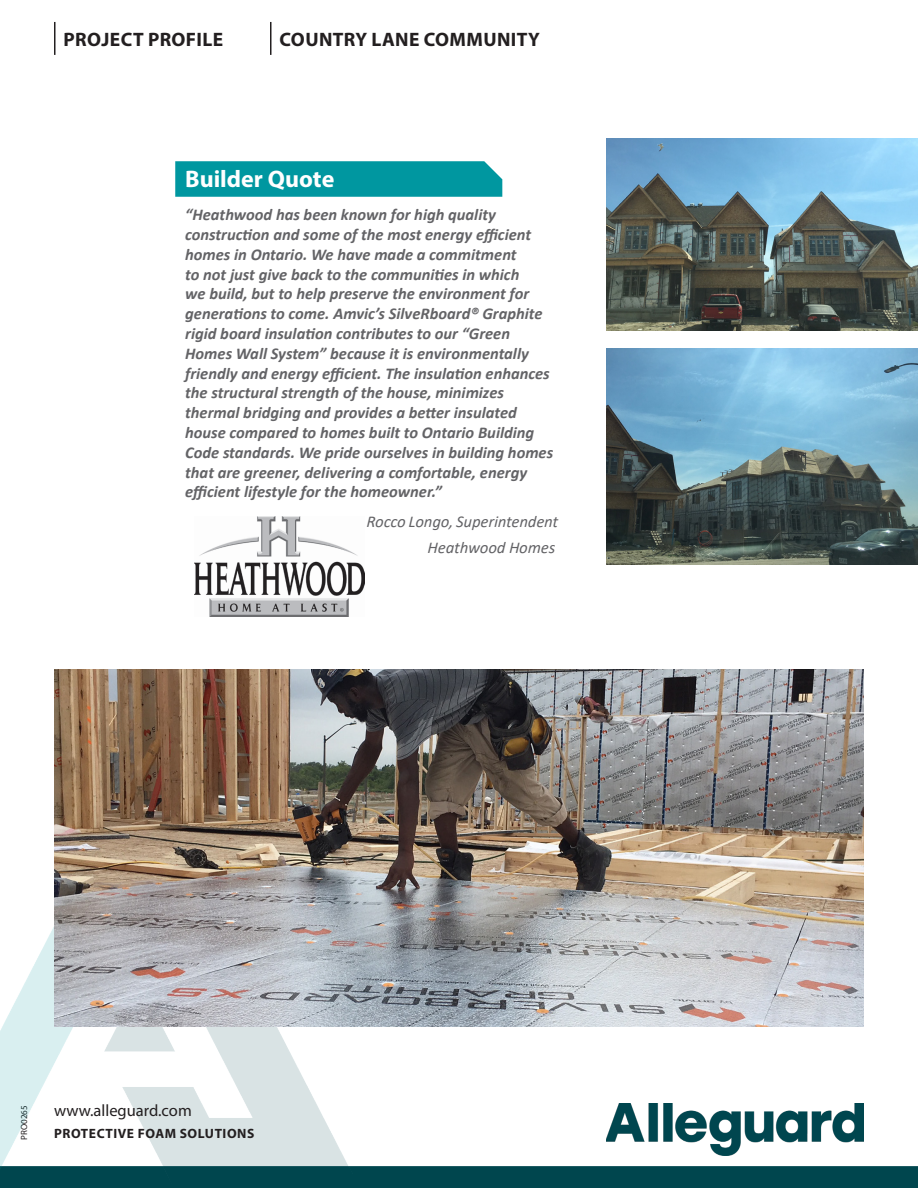
<style>
.page{position:relative;width:918px;height:1188px;background:#fff}
.page>*{position:absolute;margin:0;border:0;box-sizing:border-box;transform-origin:0 0}
.Header_1_B_C_16{font:700 24px "Myriad Pro";color:#fff}
.Header_2_B_C_13{font:700 19.5px "Myriad Pro";letter-spacing:.02em;color:#231f20}
.Italic_11_quote{font:italic 700 16.5px/19.8px "Calibri";color:#636366}
.Italic_11_quote-2{font:italic 16.5px "Calibri";color:#636366}
.t1{font:16.5px "Myriad Pro";color:#231f20}
.t2{font:700 13.5px "Myriad Pro";letter-spacing:.04em;color:#231f20}
.t3{font:9px "Myriad Pro";letter-spacing:.005em;color:#231f20}
</style>
<div class="page">
<div style="left:0;top:1166px;width:918px;height:22px;background:#00464e"></div>
<img style="left:0;top:927px;width:353px;height:257px">
<img style="left:606px;top:1103px;width:258px;height:53px">
<svg style="left:175px;top:161px;width:327px;height:36px;background:#0799a2"></svg>
<img style="left:606px;top:349px;width:312px;height:216px">
<hr style="left:54px;top:22px;width:2px;height:33px;background:#231f20">
<hr style="left:270px;top:22px;width:2px;height:33px;background:#231f20">
<img style="left:606px;top:138px;width:312px;height:193px">
<img style="left:54px;top:670px;width:810px;height:357px">
<img style="left:194px;top:516px;width:171px;height:100px">
<p class="Header_2_B_C_13" style="left:64px;top:27px;width:161px">PROJECT PROFILE</p>
<p class="Header_2_B_C_13" style="left:280px;top:27px;width:262px">COUNTRY LANE COMMUNITY</p>
<p class="Header_1_B_C_16" style="left:185px;top:163px;width:151px">Builder Quote</p>
<p class="Italic_11_quote" style="left:185px;top:204px;width:370px">“Heathwood has been known for high quality construction and some of the most energy efficient homes in Ontario. We have made a commitment<br>to not just give back to the communities in which<br>we build, but to help preserve the environment for generations to come. Amvic’s SilveRboard® Graphite rigid board insulation contributes to our “Green Homes Wall System” because it is environmentally friendly and energy efficient. The insulation enhances the structural strength of the house, minimizes thermal bridging and provides a better insulated house compared to homes built to Ontario Building Code standards. We pride ourselves in building homes that are greener, delivering a comfortable, energy efficient lifestyle for the homeowner.”</p>
<p class="Italic_11_quote-2" style="left:367px;top:510px;width:193px">Rocco Longo, Superintendent</p>
<p class="Italic_11_quote-2" style="left:428px;top:536px;width:130px">Heathwood Homes</p>
<p class="t3" style="left:19px;top:1140px;width:36px;rotate:-90deg">PRO0265</p>
<p class="t1" style="left:54px;top:1100px;width:139px">www.alleguard.com</p>
<p class="t2" style="left:54px;top:1125px;width:202px">PROTECTIVE FOAM SOLUTIONS</p>
</div>
